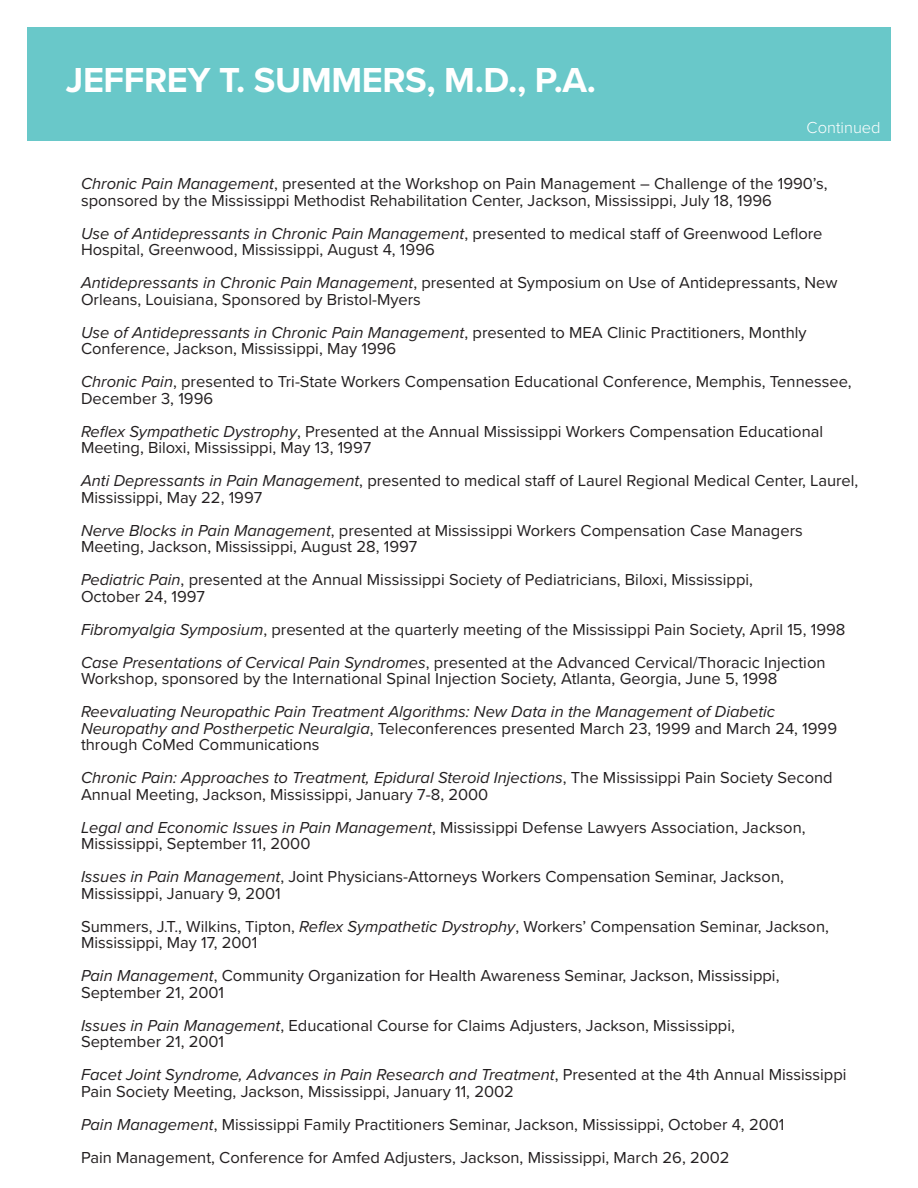
<style>
.page{position:relative;width:918px;height:1188px;background:#fff}
.page>*{position:absolute;margin:0;border:0;box-sizing:border-box;transform-origin:0 0}
.t1{font:700 36px "Proxima Nova";letter-spacing:-.01em;color:#fff}
.t2{font:16.5px/16.5px "Proxima Nova";color:#231f20}
.t3{font:italic 16.5px/16.5px "Proxima Nova";color:#231f20}
.t4{font:300 16.5px "Proxima Nova";color:#fff}
.s1{font-style:italic}
.s2{font-style:normal}
</style>
<div class="page">
<div style="left:27px;top:27px;width:864px;height:113px;background:#69c8c9"></div>
<p class="t1" style="left:66px;top:53px;width:532px">JEFFREY T. SUMMERS, M.D., P.A.</p>
<p class="t4" style="left:807px;top:115px;width:76px">Continued</p>
<p class="t2" style="left:81px;top:175px;width:748px"><span class="s1">Chronic Pain Management</span>, presented at the Workshop on Pain Management – Challenge of the 1990’s, sponsored by the Mississippi Methodist Rehabilitation Center, Jackson, Mississippi, July 18, 1996</p>
<p class="t2" style="left:81px;top:224px;width:743px"><span class="s1">Use of Antidepressants in Chronic Pain Management</span>, presented to medical staff of Greenwood Leflore<br>Hospital, Greenwood, Mississippi, August 4, 1996</p>
<p class="t2" style="left:81px;top:274px;width:758px"><span class="s1">Antidepressants in Chronic Pain Management</span>, presented at Symposium on Use of Antidepressants, New<br>Orleans, Louisiana, Sponsored by Bristol-Myers</p>
<p class="t2" style="left:81px;top:323px;width:727px"><span class="s1">Use of Antidepressants in Chronic Pain Management</span>, presented to MEA Clinic Practitioners, Monthly<br>Conference, Jackson, Mississippi, May 1996</p>
<p class="t2" style="left:81px;top:373px;width:772px"><span class="s1">Chronic Pain</span>, presented to Tri-State Workers Compensation Educational Conference, Memphis, Tennessee,<br>December 3, 1996</p>
<p class="t2" style="left:81px;top:422px;width:744px"><span class="s1">Reflex Sympathetic Dystrophy</span>, Presented at the Annual Mississippi Workers Compensation Educational<br>Meeting, Biloxi, Mississippi, May 13, 1997</p>
<p class="t2" style="left:81px;top:472px;width:779px"><span class="s1">Anti Depressants in Pain Management</span>, presented to medical staff of Laurel Regional Medical Center, Laurel,<br>Mississippi, May 22, 1997</p>
<p class="t2" style="left:81px;top:521px;width:723px"><span class="s1">Nerve Blocks in Pain Management</span>, presented at Mississippi Workers Compensation Case Managers<br>Meeting, Jackson, Mississippi, August 28, 1997</p>
<p class="t2" style="left:81px;top:571px;width:674px"><span class="s1">Pediatric Pain</span>, presented at the Annual Mississippi Society of Pediatricians, Biloxi, Mississippi,</p>
<p class="t2" style="left:81px;top:587px;width:126px">October 24, 1997</p>
<p class="t2" style="left:81px;top:620px;width:766px"><span class="s1">Fibromyalgia Symposium</span>, presented at the quarterly meeting of the Mississippi Pain Society, April 15, 1998</p>
<p class="t2" style="left:81px;top:653px;width:746px"><span class="s1">Case Presentations of Cervical Pain Syndromes</span>, presented at the Advanced Cervical/Thoracic Injection<br>Workshop, sponsored by the International Spinal Injection Society, Atlanta, Georgia, June 5, 1998</p>
<p class="t3" style="left:81px;top:703px;width:758px">Reevaluating Neuropathic Pain Treatment Algorithms: New Data in the Management of Diabetic<br>Neuropathy and Postherpetic Neuralgia<span class="s2">, Teleconferences presented March 23, 1999 and March 24, 1999 through CoMed Communications</span></p>
<p class="t2" style="left:81px;top:769px;width:753px"><span class="s1">Chronic Pain: Approaches to Treatment, Epidural Steroid Injections</span>, The Mississippi Pain Society Second<br>Annual Meeting, Jackson, Mississippi, January 7-8, 2000</p>
<p class="t2" style="left:81px;top:818px;width:726px"><span class="s1">Legal and Economic Issues in Pain Management</span>, Mississippi Defense Lawyers Association, Jackson,<br>Mississippi, September 11, 2000</p>
<p class="t2" style="left:81px;top:868px;width:704px"><span class="s1">Issues in Pain Management</span>, Joint Physicians-Attorneys Workers Compensation Seminar, Jackson,<br>Mississippi, January 9, 2001</p>
<p class="t2" style="left:81px;top:917px;width:749px">Summers, J.T., Wilkins, Tipton, <span class="s1">Reflex Sympathetic Dystrophy</span>, Workers’ Compensation Seminar, Jackson,<br>Mississippi, May 17, 2001</p>
<p class="t2" style="left:81px;top:967px;width:700px"><span class="s1">Pain Management</span>, Community Organization for Health Awareness Seminar, Jackson, Mississippi,</p>
<p class="t2" style="left:81px;top:983px;width:145px">September 21, 2001</p>
<p class="t2" style="left:81px;top:1016px;width:655px"><span class="s1">Issues in Pain Management</span>, Educational Course for Claims Adjusters, Jackson, Mississippi,</p>
<p class="t2" style="left:81px;top:1033px;width:145px">September 21, 2001</p>
<p class="t2" style="left:81px;top:1066px;width:767px"><span class="s1">Facet Joint Syndrome, Advances in Pain Research and Treatment</span>, Presented at the 4th Annual Mississippi<br>Pain Society Meeting, Jackson, Mississippi, January 11, 2002</p>
<p class="t2" style="left:81px;top:1115px;width:705px"><span class="s1">Pain Management</span>, Mississippi Family Practitioners Seminar, Jackson, Mississippi, October 4, 2001</p>
<p class="t2" style="left:81px;top:1148px;width:650px">Pain Management, Conference for Amfed Adjusters, Jackson, Mississippi, March 26, 2002</p>
</div>
